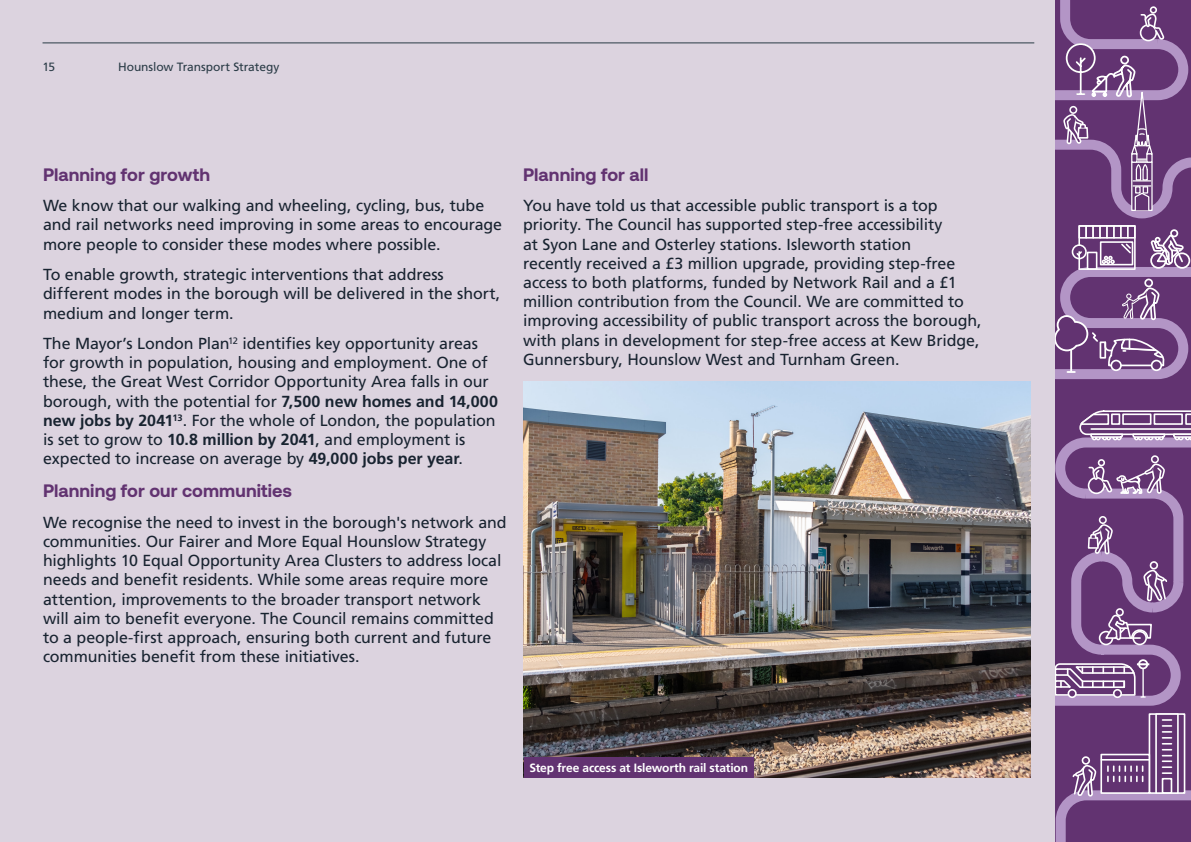
<style>
.page{position:relative;width:1191px;height:842px;background:#fff}
.page>*{position:absolute;margin:0;border:0;box-sizing:border-box;transform-origin:0 0}
.Hounslow_H2{font:700 18px "Aeonik";letter-spacing:.005em;color:#623371}
.Hounslow_body{font:700 18px "Aeonik";letter-spacing:.005em;color:#623371}
.Hounslow_body-2{font:16px/19.2px "Frutiger LT Std";letter-spacing:-.005em;color:#182330}
.Captions{font:700 12px "Frutiger LT Std";letter-spacing:-.015em;color:#fff}
.t1{font:12px "Frutiger LT Std";letter-spacing:-.005em;color:#2a3b46}
.s1{font-weight:700}
</style>
<div class="page">
<svg style="left:1054px;top:0;width:137px;height:842px;background:#744983"></svg>
<svg style="left:1054px;top:659px;width:95px;height:39px;background:#93739e"></svg>
<svg style="left:1087px;top:515px;width:27px;height:40px"></svg>
<svg style="left:1087px;top:454px;width:79px;height:46px;background:#8b6798"></svg>
<svg style="left:1142px;top:560px;width:26px;height:42px"></svg>
<svg style="left:1071px;top:755px;width:26px;height:42px"></svg>
<div style="left:1071px;top:244px;width:15px;height:15px;border:2px solid #fff;border-radius:50%"></div>
<svg style="left:1131px;top:171px;width:21px;height:40px"></svg>
<svg style="left:1135px;top:171px;width:6px;height:9px"></svg>
<svg style="left:1142px;top:171px;width:5px;height:9px"></svg>
<svg style="left:1062px;top:5px;width:103px;height:166px;background:#7c548b"></svg>
<svg style="left:1133px;top:180px;width:17px;height:32px"></svg>
<svg style="left:1135px;top:186px;width:5px;height:8px"></svg>
<svg style="left:1142px;top:186px;width:6px;height:8px"></svg>
<svg style="left:1054px;top:277px;width:111px;height:96px;background:#80598e"></svg>
<svg style="left:1075px;top:224px;width:61px;height:47px"></svg>
<svg style="left:1078px;top:410px;width:113px;height:30px"></svg>
<div style="left:1148px;top:713px;width:37px;height:81px;background:#623371;border:2px solid #fff"></div>
<div style="left:1155px;top:713px;width:23px;height:81px;background:#623371;border:2px solid #fff"></div>
<div style="left:1100px;top:754px;width:50px;height:40px;background:#623371;border:2px solid #fff"></div>
<svg style="left:1162px;top:719px;width:9px;height:55px"></svg>
<hr style="left:1101px;top:759px;width:48px;height:2px;background:#fff">
<svg style="left:1107px;top:766px;width:36px;height:15px"></svg>
<div style="left:1161px;top:778px;width:11px;height:16px;background:#623371;border:2px solid #fff"></div>
<div style="left:1116px;top:609px;width:7px;height:6px;background:#623371;border-radius:50%"></div>
<div style="left:1115px;top:608px;width:8px;height:8px;border:2px solid #fff;border-radius:50%"></div>
<svg style="left:1099px;top:632px;width:13px;height:12px"></svg>
<div style="left:1098px;top:631px;width:15px;height:14px;border:2px solid #fff;border-radius:50%"></div>
<div style="left:1132px;top:631px;width:15px;height:14px;border:2px solid #fff;border-radius:50%"></div>
<svg style="left:1103px;top:613px;width:49px;height:28px"></svg>
<div style="left:1170px;top:229px;width:8px;height:8px;border:2px solid #fff;border-radius:50%"></div>
<svg style="left:1174px;top:253px;width:15px;height:15px"></svg>
<div style="left:1174px;top:252px;width:16px;height:17px;border:2px solid #fff;border-radius:50%"></div>
<svg style="left:1149px;top:230px;width:36px;height:40px"></svg>
<div style="left:0;top:0;width:1054px;height:842px;background:#dcd3df"></div>
<img style="left:524px;top:381px;width:506px;height:396px">
<hr style="left:43px;top:43px;width:991px;height:1px;background:#2a3b46">
<div style="left:524px;top:757px;width:230px;height:20px;background:#623371"></div>
<p class="t1" style="left:43px;top:60px;width:14px">15</p>
<p class="t1" style="left:118px;top:60px;width:163px">Hounslow Transport Strategy</p>
<p class="Hounslow_H2" style="left:43px;top:164px;width:169px">Planning for growth</p>
<p class="Hounslow_body-2" style="left:43px;top:196px;width:460px">We know that our walking and wheeling, cycling, bus, tube and rail networks need improving in some areas to encourage more people to consider these modes where possible.</p>
<p class="Hounslow_body-2" style="left:43px;top:265px;width:459px">To enable growth, strategic interventions that address different modes in the borough will be delivered in the short, medium and longer term.</p>
<p class="Hounslow_body-2" style="left:43px;top:334px;width:456px">The Mayor’s London Plan<sup>12</sup> identifies key opportunity areas for growth in population, housing and employment. One of these, the Great West Corridor Opportunity Area falls in our borough, with the potential for <span class="s1">7,500 new homes and 14,000 new jobs by 2041</span><sup>13</sup>. For the whole of London, the population is set to grow to <span class="s1">10.8 million by 2041</span>, and employment is expected to increase on average by <span class="s1">49,000 jobs per year</span>.</p>
<p class="Hounslow_body" style="left:43px;top:481px;width:250px">Planning for our communities</p>
<p class="Hounslow_body-2" style="left:43px;top:513px;width:465px">We recognise the need to invest in the borough's network and communities. Our Fairer and More Equal Hounslow Strategy highlights 10 Equal Opportunity Area Clusters to address local needs and benefit residents. While some areas require more attention, improvements to the broader transport network will aim to benefit everyone. The Council remains committed to a people-first approach, ensuring both current and future communities benefit from these initiatives.</p>
<p class="Hounslow_H2" style="left:523px;top:164px;width:127px">Planning for all</p>
<p class="Hounslow_body-2" style="left:523px;top:196px;width:460px">You have told us that accessible public transport is a top priority. The Council has supported step-free accessibility<br>at Syon Lane and Osterley stations. Isleworth station<br>recently received a £3 million upgrade, providing step-free access to both platforms, funded by Network Rail and a £1 million contribution from the Council. We are committed to improving accessibility of public transport across the borough, with plans in development for step-free access at Kew Bridge, Gunnersbury, Hounslow West and Turnham Green.</p>
<p class="Captions" style="left:529px;top:761px;width:220px">Step free access at Isleworth rail station</p>
</div>
